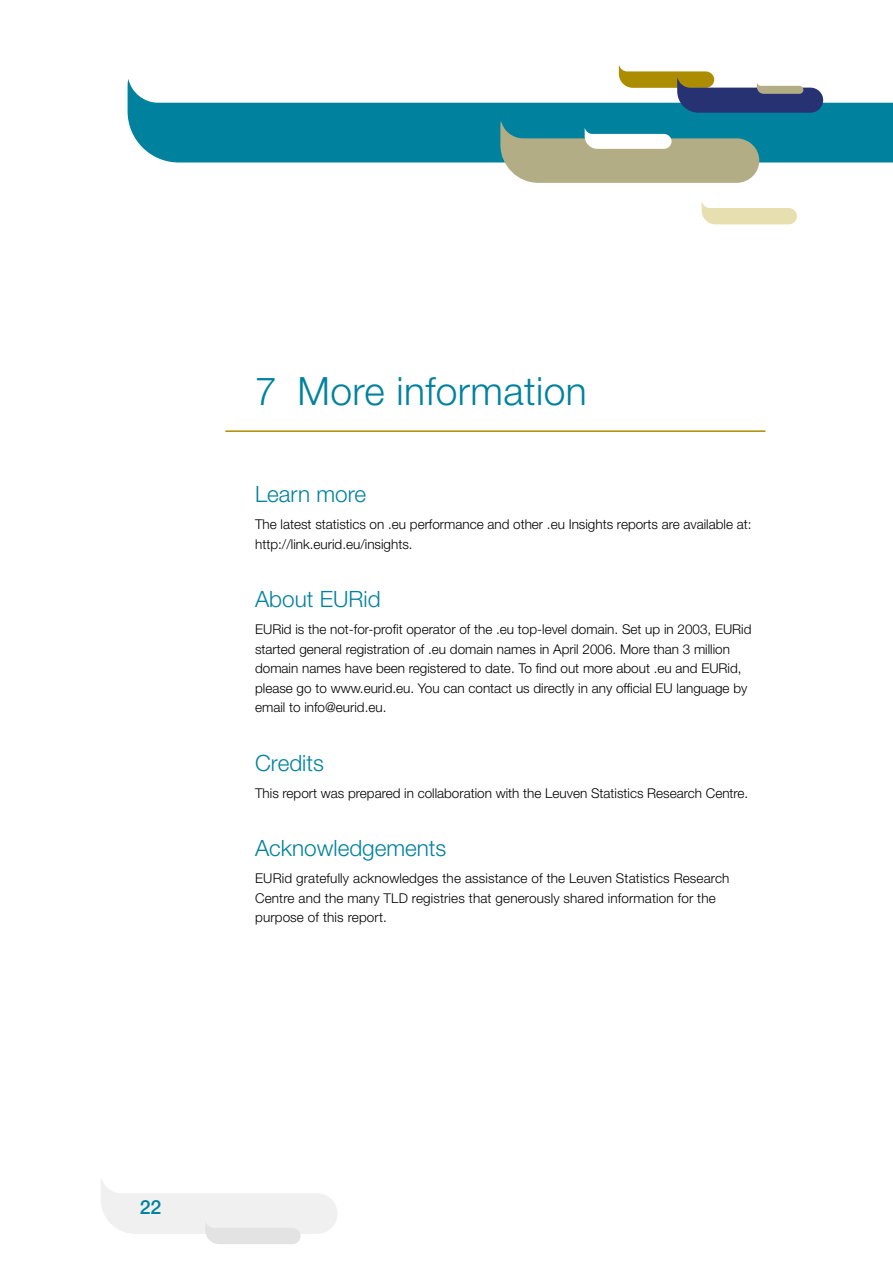
<style>
.page{position:relative;width:893px;height:1263px;background:#fff}
.page>*{position:absolute;margin:0;border:0;box-sizing:border-box;transform-origin:0 0}
.t1{font:300 39px "Helvetica Neue LT Std";letter-spacing:.01em;color:#00829e}
.t2{font:300 22.5px "Helvetica Neue LT Std";color:#00829e}
.t3{font:500 19.5px "Helvetica Neue LT Pro";color:#00829e}
.t4{font:300 13.5px/19.5px "Helvetica Neue LT Std";color:#000}
</style>
<div class="page">
<svg style="left:128px;top:79px;width:765px;height:83px;fill:#00829e"></svg>
<svg style="left:619px;top:65px;width:204px;height:48px"></svg>
<svg style="left:702px;top:202px;width:95px;height:22px"></svg>
<svg style="left:500px;top:120px;width:259px;height:63px"></svg>
<svg style="left:101px;top:1179px;width:236px;height:65px"></svg>
<hr style="left:225px;top:430px;width:540px;height:2px;background:#ac8c00">
<h1 class="t1" style="left:255px;top:367px;width:333px">7 More information</h1>
<h2 class="t2" style="left:255px;top:481px;width:112px">Learn more</h2>
<p class="t4" style="left:255px;top:515px;width:498px">The latest statistics on .eu performance and other .eu Insights reports are available at: http://link.eurid.eu/insights.</p>
<h2 class="t2" style="left:255px;top:586px;width:127px">About EURid</h2>
<p class="t4" style="left:255px;top:620px;width:498px">EURid is the not-for-profit operator of the .eu top-level domain. Set up in 2003, EURid started general registration of .eu domain names in April 2006. More than 3 million domain names have been registered to date. To find out more about .eu and EURid, please go to www.eurid.eu. You can contact us directly in any official EU language by email to info@eurid.eu.</p>
<h2 class="t2" style="left:255px;top:749px;width:70px">Credits</h2>
<p class="t4" style="left:255px;top:783px;width:495px">This report was prepared in collaboration with the Leuven Statistics Research Centre.</p>
<h2 class="t2" style="left:255px;top:835px;width:193px">Acknowledgements</h2>
<p class="t4" style="left:255px;top:869px;width:476px">EURid gratefully acknowledges the assistance of the Leuven Statistics Research<br>Centre and the many TLD registries that generously shared information for the purpose of this report.</p>
<h3 class="t3" style="left:140px;top:1195px;width:23px">22</h3>
</div>
